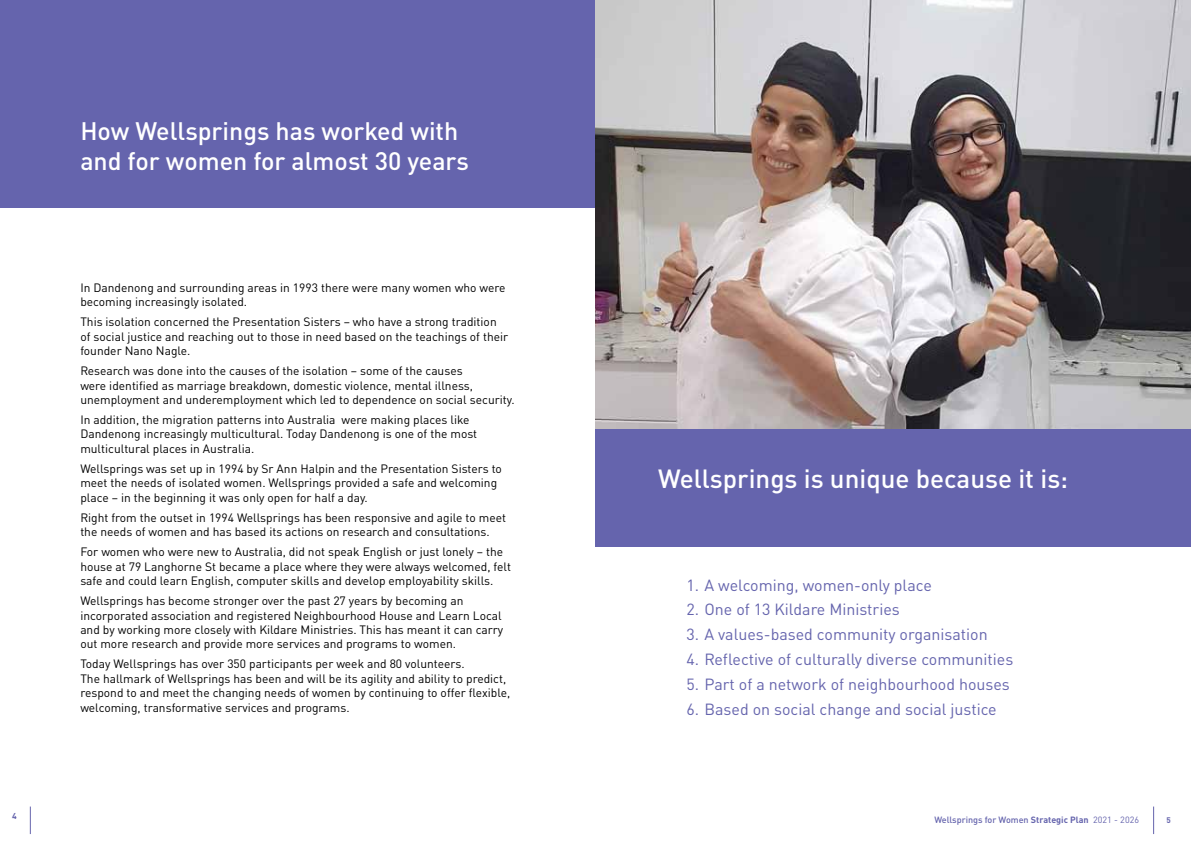
<style>
.page{position:relative;width:1191px;height:842px;background:#fff}
.page>*{position:absolute;margin:0;border:0;box-sizing:border-box;transform-origin:0 0}
.t1{font:500 26px "DIN Pro";color:#fff}
.t2{font:500 25px/30px "DIN Pro";color:#fff}
.t3{font:16px "DIN Pro";color:#6564ad}
.t4{font:12px/14.4px "DIN Pro";color:#000}
.t5{font:500 9px "DIN Pro";color:#6564ad}
.t6{font:700 8.5px "DIN Pro";color:#6564ad}
.t7{font:700 8px "DIN Pro";color:#6564ad}
.s1{font-weight:700}
.s2{font-weight:400}
</style>
<div class="page">
<svg style="left:1153px;top:806px;width:1px;height:28px"></svg>
<div style="left:0;top:0;width:595px;height:842px;background:#6564ad"></div>
<div style="left:0;top:208px;width:595px;height:634px;background:#fff"></div>
<svg style="left:30px;top:806px;width:1px;height:28px"></svg>
<img style="left:595px;top:0;width:596px;height:429px">
<div style="left:595px;top:429px;width:596px;height:118px;background:#6564ad"></div>
<p class="t6" style="left:12px;top:809px;width:6px">4</p>
<h2 class="t2" style="left:80px;top:113px;width:390px">How Wellsprings has worked with and for women for almost 30 years</h2>
<p class="t4" style="left:80px;top:279px;width:426px">In Dandenong and surrounding areas in 1993 there were many women who were becoming increasingly isolated.</p>
<p class="t4" style="left:80px;top:314px;width:429px">This isolation concerned the Presentation Sisters – who have a strong tradition of social justice and reaching out to those in need based on the teachings of their founder Nano Nagle.</p>
<p class="t4" style="left:80px;top:362px;width:436px">Research was done into the causes of the isolation – some of the causes<br>were identified as marriage breakdown, domestic violence, mental illness, unemployment and underemployment which led to dependence on social security.</p>
<p class="t4" style="left:80px;top:411px;width:398px">In addition, the migration patterns into Australia were making places like<br>Dandenong increasingly multicultural. Today Dandenong is one of the most multicultural places in Australia.</p>
<p class="t4" style="left:80px;top:460px;width:423px">Wellsprings was set up in 1994 by Sr Ann Halpin and the Presentation Sisters to meet the needs of isolated women. Wellsprings provided a safe and welcoming place – in the beginning it was only open for half a day.</p>
<p class="t4" style="left:80px;top:509px;width:427px">Right from the outset in 1994 Wellsprings has been responsive and agile to meet the needs of women and has based its actions on research and consultations.</p>
<p class="t4" style="left:80px;top:543px;width:432px">For women who were new to Australia, did not speak English or just lonely – the house at 79 Langhorne St became a place where they were always welcomed, felt safe and could learn English, computer skills and develop employability skills.</p>
<p class="t4" style="left:80px;top:592px;width:424px">Wellsprings has become stronger over the past 27 years by becoming an incorporated association and registered Neighbourhood House and Learn Local and by working more closely with Kildare Ministries. This has meant it can carry out more research and provide more services and programs to women.</p>
<p class="t4" style="left:80px;top:656px;width:431px">Today Wellsprings has over 350 participants per week and 80 volunteers.<br>The hallmark of Wellsprings has been and will be its agility and ability to predict, respond to and meet the changing needs of women by continuing to offer flexible, welcoming, transformative services and programs.</p>
<h1 class="t1" style="left:658px;top:457px;width:411px">Wellsprings is unique because it is:</h1>
<h3 class="t3" style="left:686px;top:572px;width:247px">1. A welcoming, women-only place</h3>
<h3 class="t3" style="left:686px;top:597px;width:215px">2. One of 13 Kildare Ministries</h3>
<h3 class="t3" style="left:686px;top:622px;width:303px">3. A values-based community organisation</h3>
<h3 class="t3" style="left:686px;top:647px;width:328px">4. Reflective of culturally diverse communities</h3>
<h3 class="t3" style="left:686px;top:672px;width:325px">5. Part of a network of neighbourhood houses</h3>
<h3 class="t3" style="left:686px;top:696px;width:312px">6. Based on social change and social justice</h3>
<p class="t5" style="left:934px;top:812px;width:206px">Wellsprings for Women <span class="s1">Strategic Plan</span> <span class="s2">2021 - 2026</span></p>
<p class="t7" style="left:1166px;top:813px;width:6px">5</p>
</div>
